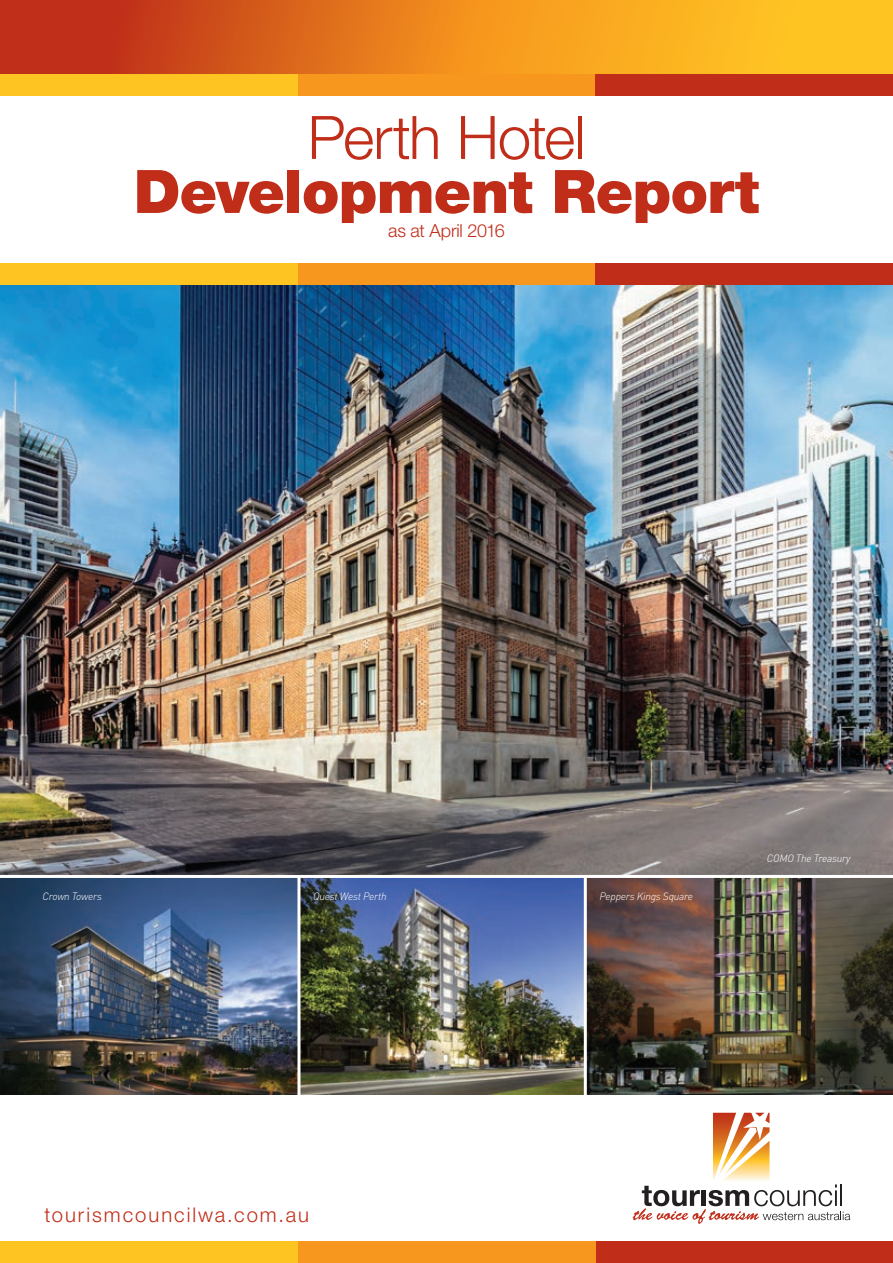
<style>
.page{position:relative;width:893px;height:1263px;background:#fff}
.page>*{position:absolute;margin:0;border:0;box-sizing:border-box;transform-origin:0 0}
.t1{font:900 60px "Helvetica Neue";letter-spacing:-.015em;color:#c02d19}
.t2{font:300 60px "Helvetica Neue";letter-spacing:-.025em;color:#c02d19}
.t3{font:300 20.25px "Helvetica Neue";letter-spacing:.095em;color:#c02d19}
.t4{font:300 18px "Helvetica Neue";letter-spacing:-.015em;color:#c02d19}
.t5{font:italic 300 10.5px "DIN";letter-spacing:-.02em;color:#fff}
</style>
<div class="page">
<img style="left:0;top:285px;width:893px;height:809px">
<svg style="left:0;top:0;width:893px;height:74px;background:#e6821d"></svg>
<div style="left:595px;top:74px;width:298px;height:22px;background:#c02d19"></div>
<div style="left:298px;top:74px;width:297px;height:22px;background:#f7971d"></div>
<div style="left:0;top:74px;width:298px;height:22px;background:#fec422"></div>
<div style="left:595px;top:264px;width:298px;height:21px;background:#c02d19"></div>
<div style="left:298px;top:264px;width:297px;height:21px;background:#f7971d"></div>
<div style="left:0;top:264px;width:298px;height:21px;background:#fec422"></div>
<div style="left:595px;top:1242px;width:298px;height:21px;background:#c02d19"></div>
<div style="left:298px;top:1242px;width:297px;height:21px;background:#f7971d"></div>
<div style="left:0;top:1242px;width:298px;height:21px;background:#fec422"></div>
<hr style="left:584px;top:876px;width:3px;height:223px;background:#fff">
<hr style="left:297px;top:876px;width:3px;height:223px;background:#fff">
<hr style="left:0;top:875px;width:893px;height:3px;background:#fff">
<svg style="left:632px;top:1112px;width:218px;height:112px"></svg>
<hr style="left:840px;top:1184px;width:2px;height:22px;background:#231f20">
<h1 class="t2" style="left:308px;top:101px;width:279px">Perth Hotel</h1>
<h1 class="t1" style="left:134px;top:156px;width:627px">Development Report</h1>
<h3 class="t4" style="left:388px;top:220px;width:118px">as at April 2016</h3>
<p class="t5" style="left:43px;top:889px;width:61px">Crown Towers</p>
<p class="t5" style="left:313px;top:889px;width:75px">Quest West Perth</p>
<p class="t5" style="left:600px;top:889px;width:95px">Peppers Kings Square</p>
<p class="t5" style="left:767px;top:851px;width:85px">COMO The Treasury</p>
<h2 class="t3" style="left:44px;top:1202px;width:266px">tourismcouncilwa.com.au</h2>
</div>
